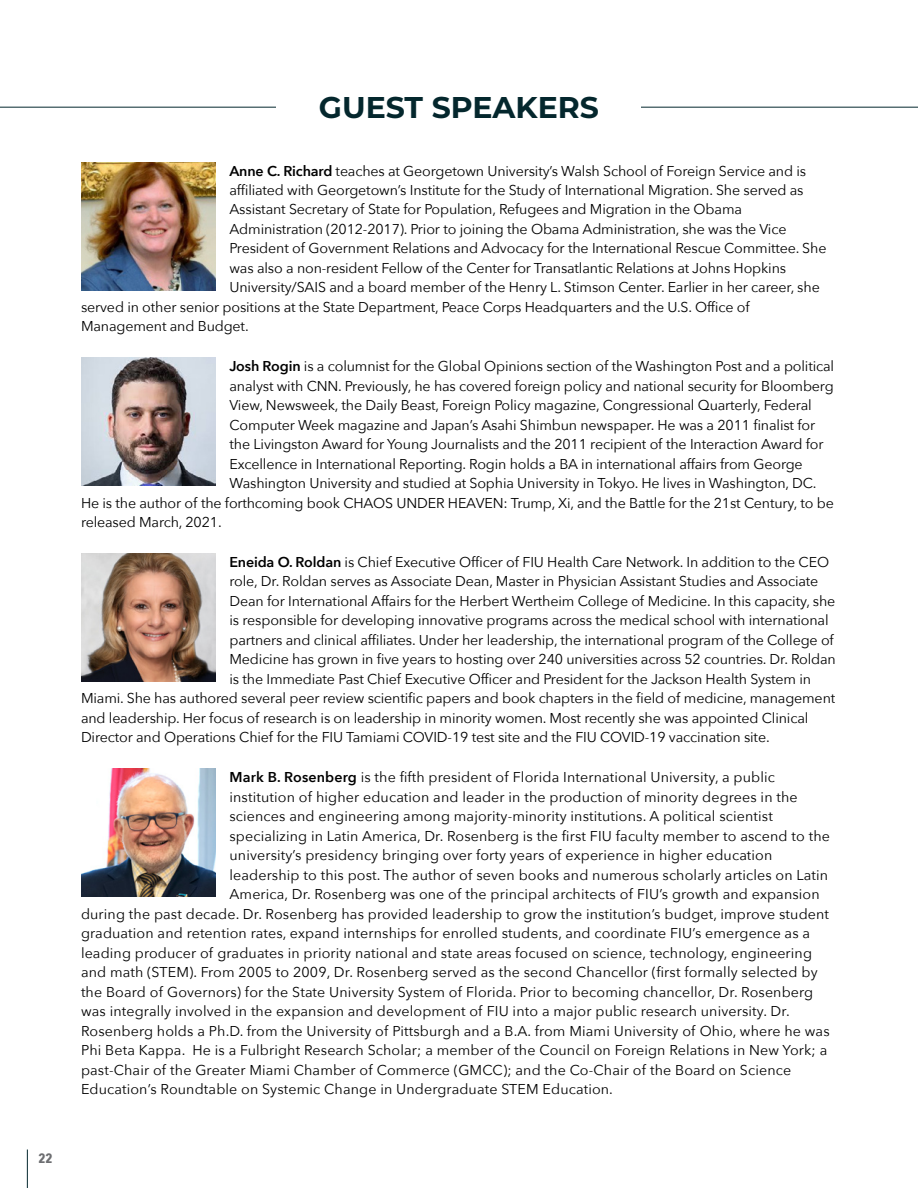
<style>
.page{position:relative;width:918px;height:1188px;background:#fff}
.page>*{position:absolute;margin:0;border:0;box-sizing:border-box;transform-origin:0 0}
.t1{font:700 30px "Montserrat";color:#04272d}
.t2{font:14.25px "Avenir Next";letter-spacing:-.01em;color:#000}
.t3{font:14.25px "Avenir Next";letter-spacing:.01em;color:#000}
.t4{font:700 13.5px "Avenir Next Condensed";color:#6d6e71}
.s1{font-weight:600}
</style>
<div class="page">
<img style="left:81px;top:162px;width:135px;height:128px">
<img style="left:81px;top:358px;width:135px;height:128px">
<img style="left:81px;top:554px;width:135px;height:128px">
<img style="left:81px;top:769px;width:135px;height:128px">
<hr style="left:0;top:107px;width:918px;height:1px;background:#04272d">
<div style="left:277px;top:89px;width:364px;height:39px;background:#fff"></div>
<hr style="left:27px;top:1150px;width:1px;height:38px;background:#04272d">
<p class="t4" style="left:38px;top:1150px;width:16px">22</p>
<h1 class="t1" style="left:319px;top:86px;width:282px">GUEST SPEAKERS</h1>
<p class="t2" style="left:229px;top:159px;width:578px"><span class="s1">Anne C. Richard</span> teaches at Georgetown University’s Walsh School of Foreign Service and is</p>
<p class="t2" style="left:230px;top:178px;width:576px">affiliated with Georgetown’s Institute for the Study of International Migration. She served as</p>
<p class="t2" style="left:230px;top:198px;width:514px">Assistant Secretary of State for Population, Refugees and Migration in the Obama</p>
<p class="t2" style="left:230px;top:217px;width:559px">Administration (2012-2017). Prior to joining the Obama Administration, she was the Vice</p>
<p class="t2" style="left:230px;top:236px;width:599px">President of Government Relations and Advocacy for the International Rescue Committee. She</p>
<p class="t2" style="left:230px;top:256px;width:558px">was also a non-resident Fellow of the Center for Transatlantic Relations at Johns Hopkins</p>
<p class="t2" style="left:230px;top:275px;width:592px">University/SAIS and a board member of the Henry L. Stimson Center. Earlier in her career, she</p>
<p class="t2" style="left:81px;top:295px;width:670px">served in other senior positions at the State Department, Peace Corps Headquarters and the U.S. Office of</p>
<p class="t2" style="left:81px;top:314px;width:169px">Management and Budget.</p>
<p class="t2" style="left:229px;top:354px;width:606px"><span class="s1">Josh Rogin</span> is a columnist for the Global Opinions section of the Washington Post and a political</p>
<p class="t2" style="left:230px;top:374px;width:606px">analyst with CNN. Previously, he has covered foreign policy and national security for Bloomberg</p>
<p class="t2" style="left:230px;top:393px;width:584px">View, Newsweek, the Daily Beast, Foreign Policy magazine, Congressional Quarterly, Federal</p>
<p class="t2" style="left:230px;top:413px;width:587px">Computer Week magazine and Japan’s Asahi Shimbun newspaper. He was a 2011 finalist for</p>
<p class="t2" style="left:230px;top:432px;width:596px">the Livingston Award for Young Journalists and the 2011 recipient of the Interaction Award for</p>
<p class="t2" style="left:230px;top:452px;width:575px">Excellence in International Reporting. Rogin holds a BA in international affairs from George</p>
<p class="t2" style="left:230px;top:471px;width:589px">Washington University and studied at Sophia University in Tokyo. He lives in Washington, DC.</p>
<p class="t2" style="left:81px;top:491px;width:754px">He is the author of the forthcoming book CHAOS UNDER HEAVEN: Trump, Xi, and the Battle for the 21st Century, to be</p>
<p class="t2" style="left:81px;top:510px;width:142px">released March, 2021.</p>
<p class="t2" style="left:229px;top:550px;width:601px"><span class="s1">Eneida O. Roldan</span> is Chief Executive Officer of FIU Health Care Network. In addition to the CEO</p>
<p class="t2" style="left:230px;top:570px;width:590px">role, Dr. Roldan serves as Associate Dean, Master in Physician Assistant Studies and Associate</p>
<p class="t2" style="left:230px;top:589px;width:607px">Dean for International Affairs for the Herbert Wertheim College of Medicine. In this capacity, she</p>
<p class="t2" style="left:230px;top:608px;width:601px">is responsible for developing innovative programs across the medical school with international</p>
<p class="t2" style="left:230px;top:628px;width:606px">partners and clinical affiliates. Under her leadership, the international program of the College of</p>
<p class="t2" style="left:230px;top:647px;width:608px">Medicine has grown in five years to hosting over 240 universities across 52 countries. Dr. Roldan</p>
<p class="t2" style="left:230px;top:667px;width:583px">is the Immediate Past Chief Executive Officer and President for the Jackson Health System in</p>
<p class="t2" style="left:81px;top:686px;width:756px">Miami. She has authored several peer review scientific papers and book chapters in the field of medicine, management</p>
<p class="t2" style="left:81px;top:706px;width:729px">and leadership. Her focus of research is on leadership in minority women. Most recently she was appointed Clinical</p>
<p class="t2" style="left:81px;top:725px;width:690px">Director and Operations Chief for the FIU Tamiami COVID-19 test site and the FIU COVID-19 vaccination site.</p>
<p class="t3" style="left:230px;top:765px;width:547px"><span class="s1">Mark B. Rosenberg</span> is the fifth president of Florida International University, a public</p>
<p class="t3" style="left:230px;top:785px;width:570px">institution of higher education and leader in the production of minority degrees in the</p>
<p class="t3" style="left:230px;top:804px;width:545px">sciences and engineering among majority-minority institutions. A political scientist</p>
<p class="t3" style="left:230px;top:824px;width:602px">specializing in Latin America, Dr. Rosenberg is the first FIU faculty member to ascend to the</p>
<p class="t3" style="left:230px;top:843px;width:544px">university’s presidency bringing over forty years of experience in higher education</p>
<p class="t3" style="left:230px;top:863px;width:600px">leadership to this post. The author of seven books and numerous scholarly articles on Latin</p>
<p class="t3" style="left:230px;top:882px;width:592px">America, Dr. Rosenberg was one of the principal architects of FIU’s growth and expansion</p>
<p class="t3" style="left:81px;top:902px;width:750px">during the past decade. Dr. Rosenberg has provided leadership to grow the institution’s budget, improve student</p>
<p class="t3" style="left:81px;top:921px;width:731px">graduation and retention rates, expand internships for enrolled students, and coordinate FIU’s emergence as a</p>
<p class="t3" style="left:81px;top:941px;width:733px">leading producer of graduates in priority national and state areas focused on science, technology, engineering</p>
<p class="t3" style="left:81px;top:960px;width:738px">and math (STEM). From 2005 to 2009, Dr. Rosenberg served as the second Chancellor (first formally selected by</p>
<p class="t3" style="left:81px;top:980px;width:734px">the Board of Governors) for the State University System of Florida. Prior to becoming chancellor, Dr. Rosenberg</p>
<p class="t3" style="left:81px;top:999px;width:710px">was integrally involved in the expansion and development of FIU into a major public research university. Dr.</p>
<p class="t3" style="left:81px;top:1019px;width:750px">Rosenberg holds a Ph.D. from the University of Pittsburgh and a B.A. from Miami University of Ohio, where he was</p>
<p class="t3" style="left:81px;top:1038px;width:748px">Phi Beta Kappa. He is a Fulbright Research Scholar; a member of the Council on Foreign Relations in New York; a</p>
<p class="t3" style="left:81px;top:1058px;width:712px">past-Chair of the Greater Miami Chamber of Commerce (GMCC); and the Co-Chair of the Board on Science</p>
<p class="t3" style="left:81px;top:1077px;width:534px">Education’s Roundtable on Systemic Change in Undergraduate STEM Education.</p>
</div>
